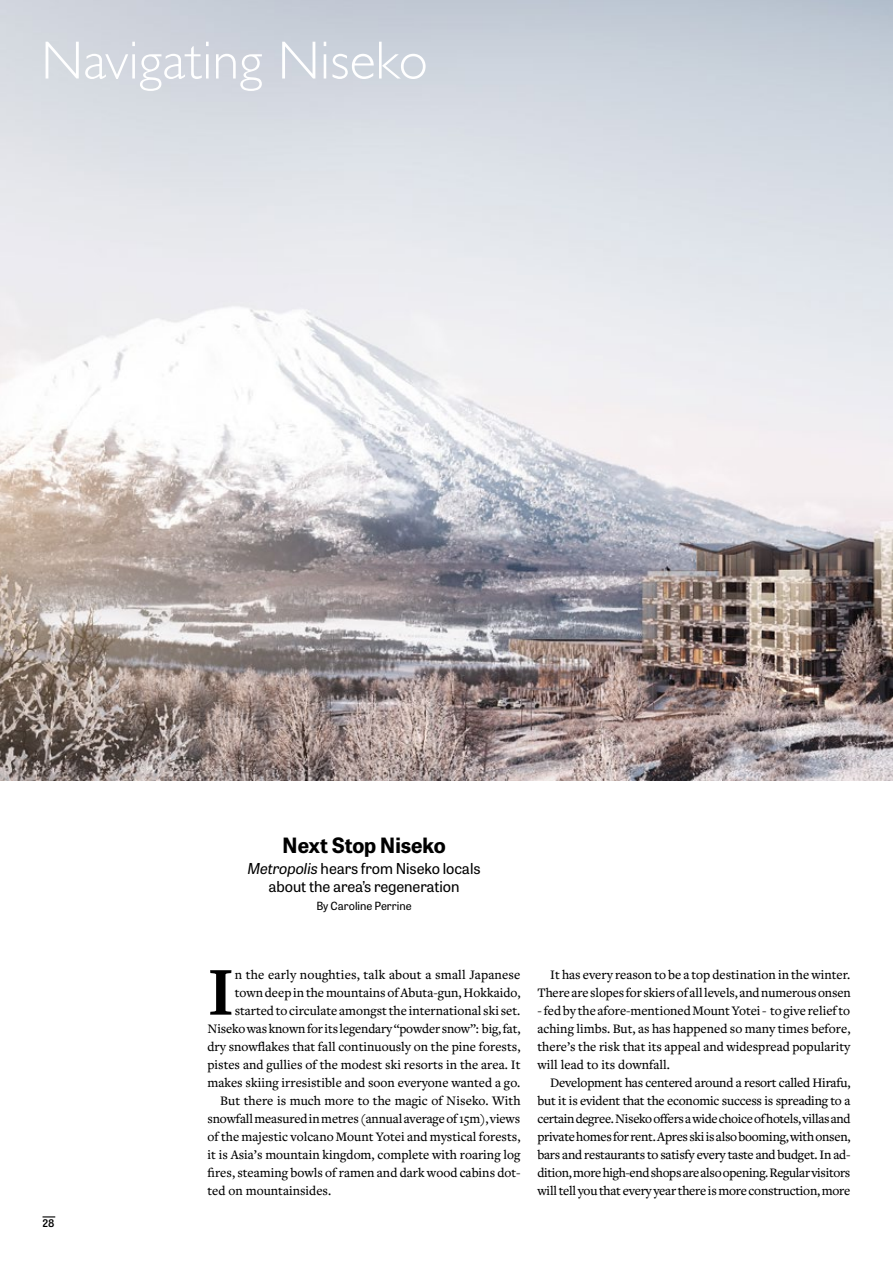
<style>
.page{position:relative;width:893px;height:1263px;background:#fff}
.page>*{position:absolute;margin:0;border:0;box-sizing:border-box;transform-origin:0 0}
.t1{font:700 71.1px "Freight Text Pro";color:#000}
.t2{font:300 54px "Gill Sans";letter-spacing:.005em;color:#fff}
.t3{font:700 21px "Tablet Gothic";letter-spacing:-.005em;color:#000}
.t4{font:15px/18px "Tablet Gothic";letter-spacing:-.005em;color:#000;text-align:center}
.t5{font:500 13.5px/18px "Freight Text Pro";color:#000;text-align:justify}
.t6{font:11.25px "Tablet Gothic";color:#000}
.t7{font:600 10.5px "Tablet Gothic";color:#000}
.s1{font-style:italic}
</style>
<div class="page">
<img style="left:0;top:0;width:893px;height:781px">
<svg style="left:43px;top:1216px;width:12px;height:1px"></svg>
<h2 class="t2" style="left:41px;top:30px;width:388px">Navigating Niseko</h2>
<p class="t7" style="left:43px;top:1216px;width:13px">28</p>
<h3 class="t3" style="left:282px;top:830px;width:165px">Next Stop Niseko</h3>
<p class="t4" style="left:247px;top:858px;width:235px"><span class="s1">Metropolis</span> hears from Niseko locals about the area’s regeneration</p>
<p class="t6" style="left:316px;top:898px;width:97px">By Caroline Perrine</p>
<h1 class="t1" style="left:207px;top:944px;width:28px">I</h1>
<p class="t5" style="left:235px;top:965px;width:287px">n the early noughties, talk about a small Japanese</p>
<p class="t5" style="left:235px;top:983px;width:287px">town deep in the mountains of Abuta-gun, Hokkaido,</p>
<p class="t5" style="left:235px;top:1001px;width:287px">started to circulate amongst the international ski set.</p>
<p class="t5" style="left:207px;top:1019px;width:314px">Niseko was known for its legendary “powder snow”: big, fat,</p>
<p class="t5" style="left:207px;top:1037px;width:314px">dry snowflakes that fall continuously on the pine forests,</p>
<p class="t5" style="left:207px;top:1055px;width:314px">pistes and gullies of the modest ski resorts in the area. It</p>
<p class="t5" style="left:207px;top:1073px;width:314px">makes skiing irresistible and soon everyone wanted a go.</p>
<p class="t5" style="left:220px;top:1091px;width:302px">But there is much more to the magic of Niseko. With</p>
<p class="t5" style="left:207px;top:1109px;width:314px">snowfall measured in metres (annual average of 15m), views</p>
<p class="t5" style="left:207px;top:1127px;width:314px">of the majestic volcano Mount Yotei and mystical forests,</p>
<p class="t5" style="left:207px;top:1145px;width:314px">it is Asia’s mountain kingdom, complete with roaring log</p>
<p class="t5" style="left:207px;top:1163px;width:314px">fires, steaming bowls of ramen and dark wood cabins dot-</p>
<p class="t5" style="left:207px;top:1181px;width:125px">ted on mountainsides.</p>
<p class="t5" style="left:537px;top:965px;width:315px;text-align:right">It has every reason to be a top destination in the winter.<br>There are slopes for skiers of all levels, and numerous onsen</p>
<p class="t5" style="left:537px;top:1001px;width:314px">- fed by the afore-mentioned Mount Yotei - to give relief to aching limbs. But, as has happened so many times before, there’s the risk that its appeal and widespread popularity will lead to its downfall.</p>
<p class="t5" style="left:537px;top:1073px;width:315px;text-indent:13px">Development has centered around a resort called Hirafu, but it is evident that the economic success is spreading to a certain degree. Niseko offers a wide choice of hotels, villas and private homes for rent. Apres ski is also booming, with onsen, bars and restaurants to satisfy every taste and budget. In ad&shy;dition, more high-end shops are also opening. Regular visitors will tell you that every year there is more construction, more</p>
</div>
